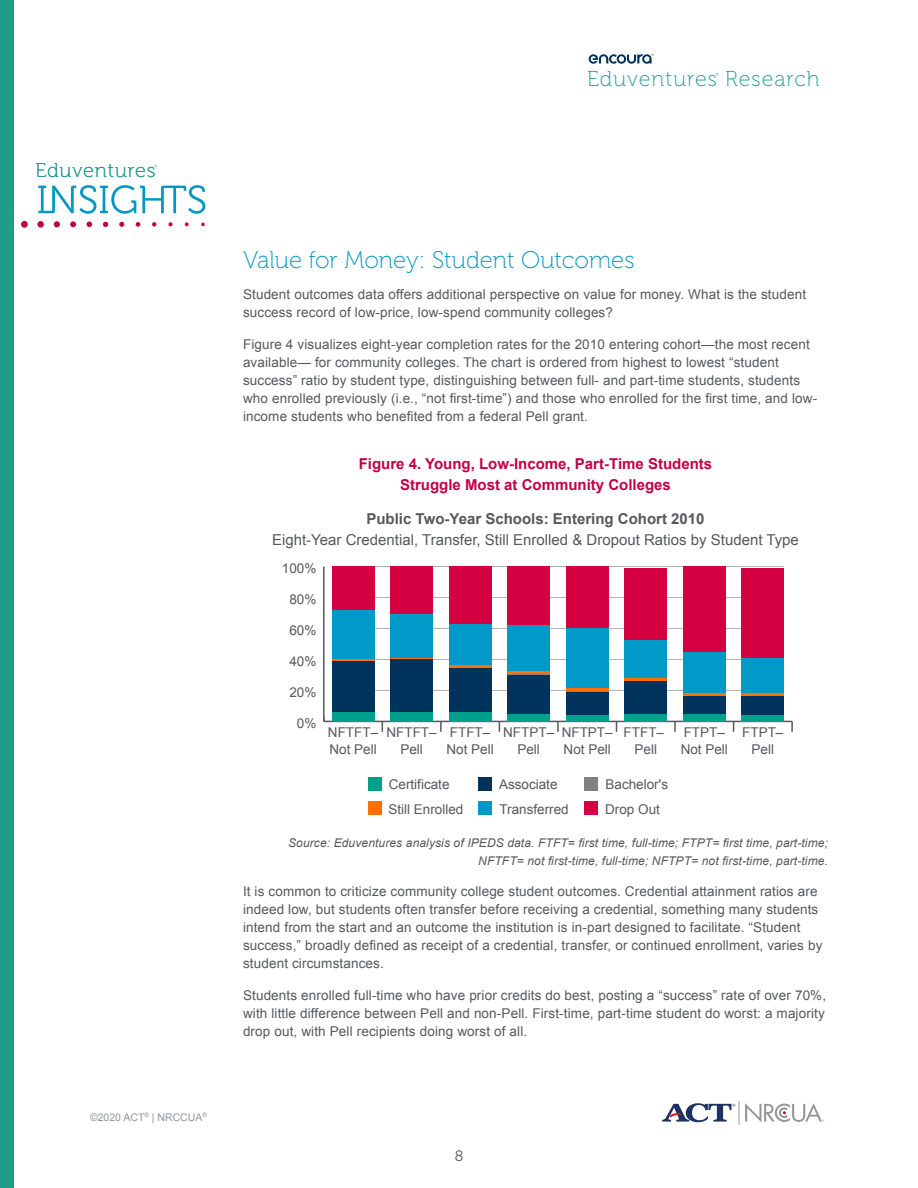
<style>
.page{position:relative;width:918px;height:1188px;background:#fff}
.page>*{position:absolute;margin:0;border:0;box-sizing:border-box;transform-origin:0 0}
.Heading{font:24px "Museo 100";color:#0098c3}
.t1{font:21.6px "Museo 100";letter-spacing:.05em;color:#1e9d8b}
.t2{font:19.95px "Museo 100";letter-spacing:.05em;color:#1e9d8b}
.Table_title{font:15px/21px "Arial";color:#57585a;text-align:center}
.Table_title-2{font:700 15px/21px "Arial";color:#c30045;text-align:center}
.t3{font:15px "Museo 300";color:#57585a}
.Body{font:13.5px/18px "Arial";letter-spacing:.01em;color:#57585a}
.t4{font:13.5px/16.2px "Arial";color:#57585b;text-align:center}
.Source{font:italic 12px/18px "Arial";letter-spacing:.01em;color:#57585a;text-align:right}
.t5{font:10.5px "Arial";color:#939598}
.s1{font-weight:700}
</style>
<div class="page">
<svg style="left:589px;top:54px;width:65px;height:10px"></svg>
<div style="left:0;top:0;width:14px;height:1188px;background:#1e9d8b"></div>
<svg style="left:38px;top:185px;width:167px;height:29px"></svg>
<svg style="left:201px;top:223px;width:4px;height:3px"></svg>
<svg style="left:185px;top:222px;width:4px;height:4px"></svg>
<svg style="left:168px;top:222px;width:5px;height:4px"></svg>
<svg style="left:152px;top:222px;width:4px;height:5px"></svg>
<svg style="left:136px;top:222px;width:4px;height:5px"></svg>
<svg style="left:119px;top:222px;width:5px;height:5px"></svg>
<svg style="left:103px;top:222px;width:5px;height:5px"></svg>
<svg style="left:87px;top:222px;width:5px;height:5px"></svg>
<svg style="left:70px;top:221px;width:6px;height:6px"></svg>
<svg style="left:54px;top:221px;width:6px;height:6px"></svg>
<div style="left:37px;top:221px;width:7px;height:7px;background:#c30045;border-radius:50%"></div>
<div style="left:21px;top:221px;width:7px;height:7px;background:#c30045;border-radius:50%"></div>
<svg style="left:662px;top:1101px;width:162px;height:24px"></svg>
<hr style="left:324px;top:721px;width:468px;height:1px;background:#57585b">
<svg style="left:440px;top:722px;width:2px;height:10px"></svg>
<svg style="left:557px;top:722px;width:2px;height:10px"></svg>
<svg style="left:674px;top:722px;width:2px;height:10px"></svg>
<svg style="left:791px;top:721px;width:2px;height:11px"></svg>
<hr style="left:323px;top:567px;width:2px;height:154px;background:#57585b">
<hr style="left:332px;top:690px;width:452px;height:1px;background:#b3b3b3">
<hr style="left:332px;top:659px;width:452px;height:1px;background:#b3b3b3">
<hr style="left:332px;top:628px;width:452px;height:1px;background:#b3b3b3">
<hr style="left:332px;top:597px;width:452px;height:1px;background:#b3b3b3">
<hr style="left:332px;top:566px;width:452px;height:1px;background:#b3b3b3">
<div style="left:332px;top:566px;width:42px;height:44px;background:#d50042"></div>
<div style="left:391px;top:566px;width:42px;height:49px;background:#d50042"></div>
<div style="left:449px;top:566px;width:42px;height:58px;background:#d50042"></div>
<div style="left:508px;top:566px;width:42px;height:59px;background:#d50042"></div>
<div style="left:566px;top:567px;width:42px;height:61px;background:#d50042"></div>
<div style="left:625px;top:568px;width:42px;height:73px;background:#d50042"></div>
<div style="left:683px;top:567px;width:42px;height:85px;background:#d50042"></div>
<div style="left:742px;top:568px;width:42px;height:90px;background:#d50042"></div>
<div style="left:332px;top:610px;width:42px;height:49px;background:#0099c8"></div>
<div style="left:391px;top:615px;width:42px;height:43px;background:#0099c8"></div>
<div style="left:449px;top:624px;width:42px;height:42px;background:#0099c8"></div>
<div style="left:508px;top:625px;width:42px;height:47px;background:#0099c8"></div>
<div style="left:566px;top:628px;width:42px;height:61px;background:#0099c8"></div>
<div style="left:625px;top:641px;width:42px;height:37px;background:#0099c8"></div>
<div style="left:683px;top:652px;width:42px;height:42px;background:#0099c8"></div>
<div style="left:742px;top:658px;width:42px;height:36px;background:#0099c8"></div>
<hr style="left:332px;top:659px;width:42px;height:2px;background:#ff7000">
<hr style="left:391px;top:658px;width:42px;height:1px;background:#ff7000">
<hr style="left:449px;top:666px;width:42px;height:3px;background:#ff7000">
<hr style="left:508px;top:672px;width:42px;height:3px;background:#ff7000">
<hr style="left:566px;top:689px;width:42px;height:3px;background:#ff7000">
<hr style="left:625px;top:678px;width:42px;height:3px;background:#ff7000">
<hr style="left:683px;top:694px;width:42px;height:3px;background:#ff7000">
<hr style="left:742px;top:694px;width:42px;height:3px;background:#ff7000">
<div style="left:332px;top:661px;width:42px;height:51px;background:#00335b"></div>
<div style="left:391px;top:659px;width:42px;height:53px;background:#00335b"></div>
<div style="left:449px;top:669px;width:42px;height:43px;background:#00335b"></div>
<div style="left:508px;top:675px;width:42px;height:39px;background:#00335b"></div>
<div style="left:566px;top:692px;width:42px;height:23px;background:#00335b"></div>
<div style="left:625px;top:681px;width:42px;height:33px;background:#00335b"></div>
<div style="left:683px;top:697px;width:42px;height:17px;background:#00335b"></div>
<div style="left:742px;top:697px;width:42px;height:18px;background:#00335b"></div>
<div style="left:332px;top:712px;width:42px;height:9px;background:#00a08a"></div>
<div style="left:391px;top:712px;width:42px;height:9px;background:#00a08a"></div>
<div style="left:449px;top:712px;width:42px;height:9px;background:#00a08a"></div>
<div style="left:508px;top:714px;width:42px;height:7px;background:#00a08a"></div>
<div style="left:566px;top:715px;width:42px;height:6px;background:#00a08a"></div>
<div style="left:625px;top:714px;width:42px;height:7px;background:#00a08a"></div>
<div style="left:683px;top:714px;width:42px;height:7px;background:#00a08a"></div>
<div style="left:742px;top:715px;width:42px;height:6px;background:#00a08a"></div>
<div style="left:368px;top:777px;width:13px;height:13px;background:#00a08a"></div>
<div style="left:478px;top:777px;width:14px;height:13px;background:#00335b"></div>
<div style="left:585px;top:777px;width:13px;height:13px;background:#808080"></div>
<div style="left:368px;top:802px;width:13px;height:13px;background:#ff7000"></div>
<div style="left:479px;top:802px;width:13px;height:13px;background:#0099c8"></div>
<div style="left:585px;top:802px;width:13px;height:13px;background:#d50042"></div>
<h3 class="t2" style="left:35px;top:160px;width:122px">Eduventures</h3>
<p class="t5" style="left:90px;top:1110px;width:118px">©2020 ACT<sup>®</sup> | NRCCUA<sup>®</sup></p>
<h2 class="t1" style="left:587px;top:67px;width:234px">Eduventures Research</h2>
<p class="Heading" style="left:243px;top:247px;width:393px">Value for Money: Student Outcomes</p>
<p class="Body" style="left:243px;top:286px;width:565px">Student outcomes data offers additional perspective on value for money. What is the student success record of low-price, low-spend community colleges?</p>
<p class="Body" style="left:243px;top:335px;width:576px">Figure 4 visualizes eight-year completion rates for the 2010 entering cohort—the most recent available— for community colleges. The chart is ordered from highest to lowest “student success” ratio by student type, distinguishing between full- and part-time students, students who enrolled previously (i.e., “not first-time”) and those who enrolled for the first time, and low&shy;income students who benefited from a federal Pell grant.</p>
<p class="Table_title-2" style="left:359px;top:453px;width:355px">Figure 4. Young, Low-Income, Part-Time Students<br>Struggle Most at Community Colleges</p>
<p class="Table_title" style="left:272px;top:509px;width:528px"><span class="s1">Public Two-Year Schools: Entering Cohort 2010<br></span>Eight-Year Credential, Transfer, Still Enrolled &amp; Dropout Ratios by Student Type</p>
<p class="t4" style="left:282px;top:560px;width:36px">100%</p>
<p class="t4" style="left:289px;top:591px;width:29px">80%</p>
<p class="t4" style="left:289px;top:622px;width:29px">60%</p>
<p class="t4" style="left:289px;top:653px;width:29px">40%</p>
<p class="t4" style="left:289px;top:684px;width:29px">20%</p>
<p class="t4" style="left:297px;top:715px;width:21px">0%</p>
<p class="t4" style="left:328px;top:725px;width:52px;text-align:left">NFTFT–<br>Not Pell</p>
<p class="t4" style="left:387px;top:725px;width:52px">NFTFT–<br>Pell</p>
<p class="t4" style="left:447px;top:725px;width:49px;text-align:left">FTFT–<br>Not Pell</p>
<p class="t4" style="left:503px;top:725px;width:53px">NFTPT–<br>Pell</p>
<p class="t4" style="left:562px;top:725px;width:53px;text-align:left">NFTPT–<br>Not Pell</p>
<p class="t4" style="left:624px;top:725px;width:42px">FTFT–<br>Pell</p>
<p class="t4" style="left:681px;top:725px;width:49px;text-align:left">FTPT–<br>Not Pell</p>
<p class="t4" style="left:742px;top:725px;width:43px">FTPT–<br>Pell</p>
<p class="t4" style="left:389px;top:776px;width:62px">Certificate</p>
<p class="t4" style="left:499px;top:776px;width:60px">Associate</p>
<p class="t4" style="left:388px;top:801px;width:77px">Still Enrolled</p>
<p class="t4" style="left:606px;top:776px;width:64px">Bachelor's</p>
<p class="t4" style="left:499px;top:801px;width:71px">Transferred</p>
<p class="t4" style="left:605px;top:801px;width:56px">Drop Out</p>
<p class="Source" style="left:288px;top:834px;width:541px">Source: Eduventures analysis of IPEDS data. FTFT= first time, full-time; FTPT= first time, part-time;<br>NFTFT= not first-time, full-time; NFTPT= not first-time, part-time.</p>
<p class="Body" style="left:243px;top:883px;width:581px">It is common to criticize community college student outcomes. Credential attainment ratios are indeed low, but students often transfer before receiving a credential, something many students intend from the start and an outcome the institution is in-part designed to facilitate. “Student success,” broadly defined as receipt of a credential, transfer, or continued enrollment, varies by student circumstances.</p>
<p class="Body" style="left:243px;top:986px;width:585px;text-align:justify">Students enrolled full-time who have prior credits do best, posting a “success” rate of over 70%, with little difference between Pell and non-Pell. First-time, part-time student do worst: a majority drop out, with Pell recipients doing worst of all.</p>
<p class="t3" style="left:455px;top:1148px;width:10px">8</p>
</div>
